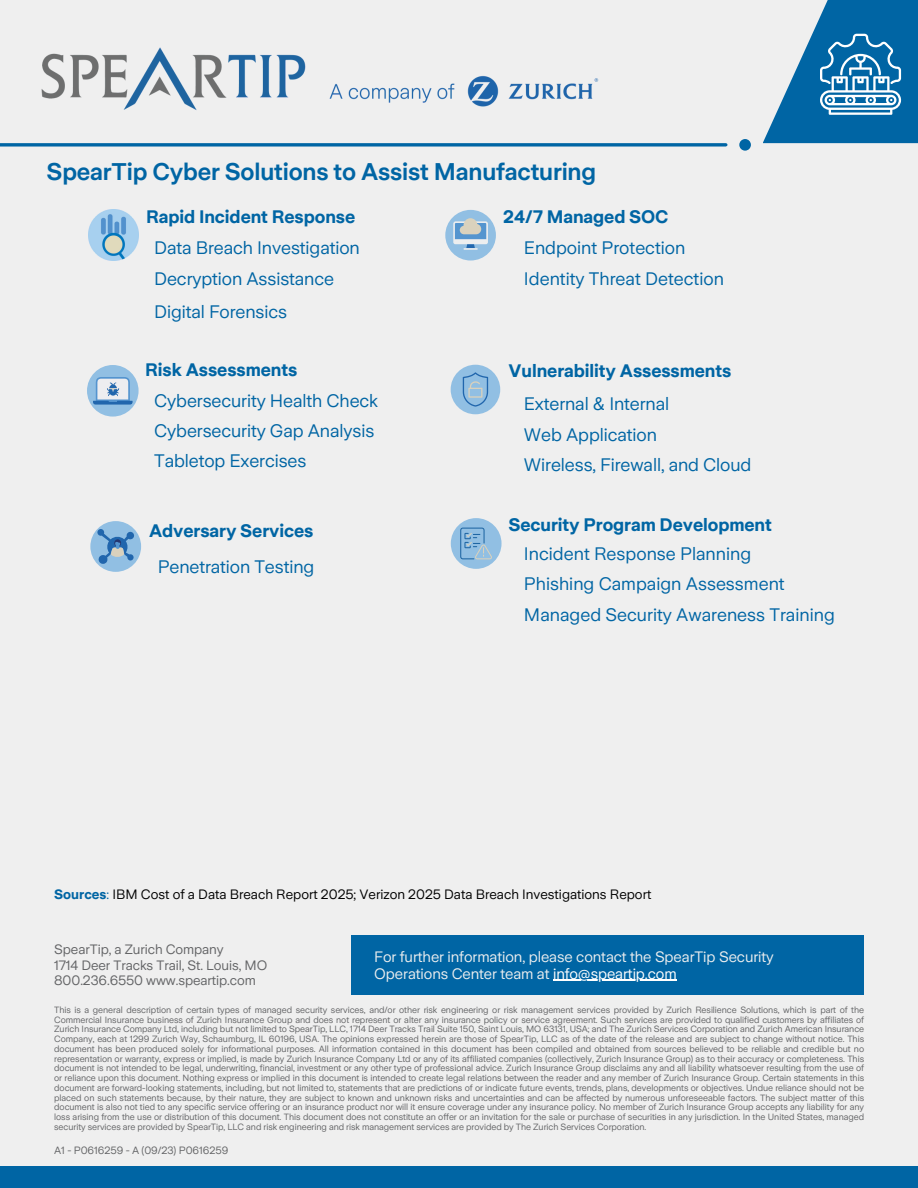
<style>
.page{position:relative;width:918px;height:1188px;background:#efefef}
.page>*{position:absolute;margin:0;border:0;box-sizing:border-box;transform-origin:0 0}
.t1{font:600 24px "Zurich Sans";letter-spacing:-.01em;color:#0065a4}
.t2{font:18px "Zurich Sans";letter-spacing:-.005em;color:#0065a4}
.t3{font:700 18px "Zurich Sans";letter-spacing:-.005em;color:#0065a4}
.t4{font:15px/16.8px "Zurich Sans";letter-spacing:-.005em;color:#eceeef}
.t5{font:13.5px/15.8px "Zurich Sans";letter-spacing:-.005em;color:#636466}
.t6{font:13.5px "Zurich Sans";color:#000}
.t7{font:10.5px "Zurich Sans";letter-spacing:-.005em;color:#636466}
.t8{font:9px/9.8px "Zurich Sans";letter-spacing:-.005em;color:#636466;text-align:justify}
.s1{font-weight:700;color:#0065a4}
.s2{color:#0065a4}
.s3{color:#fff}
</style>
<div class="page">
<div style="left:739px;top:139px;width:12px;height:12px;background:#0065a4"></div>
<svg style="left:763px;top:0;width:155px;height:143px;fill:#0065a4"></svg>
<div style="left:0;top:1166px;width:918px;height:22px;background:#0065a4"></div>
<svg style="left:820px;top:34px;width:81px;height:81px"></svg>
<svg style="left:0;top:143px;width:726px;height:4px"></svg>
<img style="left:41px;top:47px;width:558px;height:63px">
<svg style="left:451px;top:365px;width:49px;height:49px"></svg>
<div style="left:457px;top:372px;width:36px;height:35px;background:#91bfe3"></div>
<svg style="left:463px;top:372px;width:25px;height:34px"></svg>
<svg style="left:87px;top:365px;width:52px;height:52px;fill:#91bfe3"></svg>
<svg style="left:96px;top:377px;width:34px;height:24px"></svg>
<div style="left:97px;top:379px;width:31px;height:20px;background:#ededf0"></div>
<svg style="left:93px;top:401px;width:40px;height:4px"></svg>
<svg style="left:107px;top:388px;width:12px;height:8px"></svg>
<svg style="left:109px;top:383px;width:8px;height:5px"></svg>
<svg style="left:451px;top:518px;width:51px;height:51px"></svg>
<svg style="left:458px;top:526px;width:37px;height:35px"></svg>
<svg style="left:460px;top:528px;width:32px;height:31px"></svg>
<svg style="left:90px;top:521px;width:51px;height:51px"></svg>
<svg style="left:97px;top:529px;width:37px;height:35px"></svg>
<div style="left:111px;top:548px;width:13px;height:9px;background:#d9d1bd"></div>
<div style="left:114px;top:539px;width:7px;height:8px;background:#243670"></div>
<svg style="left:115px;top:542px;width:5px;height:7px"></svg>
<img style="left:88px;top:210px;width:51px;height:51px">
<div style="left:445px;top:210px;width:51px;height:51px;background:#91bfe3;border-radius:50%"></div>
<svg style="left:453px;top:218px;width:35px;height:32px"></svg>
<div style="left:352px;top:935px;width:512px;height:60px;background:#0065a4"></div>
<hr style="left:553px;top:980px;width:124px;height:1px;background:#fff">
<h2 class="t1" style="left:47px;top:159px;width:551px">SpearTip Cyber Solutions to Assist Manufacturing</h2>
<h2 class="t3" style="left:146px;top:207px;width:211px">Rapid Incident Response</h2>
<h2 class="t3" style="left:503px;top:207px;width:167px">24/7 Managed SOC</h2>
<h2 class="t2" style="left:524px;top:238px;width:163px">Endpoint Protection</h2>
<h2 class="t2" style="left:524px;top:269px;width:201px">Identity Threat Detection</h2>
<p class="t2" style="left:154px;top:238px;width:207px">Data Breach Investigation</p>
<h2 class="t2" style="left:154px;top:269px;width:181px">Decryption Assistance</h2>
<h2 class="t2" style="left:154px;top:302px;width:135px">Digital Forensics</h2>
<p class="t3" style="left:145px;top:360px;width:154px">Risk Assessments</p>
<h2 class="t2" style="left:154px;top:391px;width:226px">Cybersecurity Health Check</h2>
<h2 class="t2" style="left:154px;top:420px;width:222px">Cybersecurity Gap Analysis</h2>
<h2 class="t2" style="left:154px;top:451px;width:154px">Tabletop Exercises</h2>
<h2 class="t3" style="left:149px;top:521px;width:166px">Adversary Services</h2>
<h2 class="t2" style="left:158px;top:556px;width:158px">Penetration Testing</h2>
<p class="t3" style="left:509px;top:361px;width:224px">Vulnerability Assessments</p>
<h1 class="t2" style="left:524px;top:394px;width:147px">External &amp; Internal</h1>
<p class="t2" style="left:524px;top:425px;width:135px">Web Application</p>
<p class="t2" style="left:524px;top:455px;width:229px">Wireless, Firewall, and Cloud</p>
<h2 class="t3" style="left:509px;top:515px;width:265px">Security Program Development</h2>
<h2 class="t2" style="left:524px;top:544px;width:229px">Incident Response Planning</h2>
<h2 class="t2" style="left:524px;top:574px;width:262px">Phishing Campaign Assessment</h2>
<h2 class="t2" style="left:524px;top:605px;width:312px">Managed Security Awareness Training</h2>
<h2 class="t6" style="left:54px;top:887px;width:599px"><span class="s1">Sources</span><span class="s2">:</span> IBM Cost of a Data Breach Report 2025; Verizon 2025 Data Breach Investigations Report</h2>
<h2 class="t5" style="left:54px;top:941px;width:215px">SpearTip, a Zurich Company<br>1714 Deer Tracks Trail, St. Louis, MO<br>800.236.6550 www.speartip.com</h2>
<p class="t8" style="left:54px;top:1005px;width:811px">This is a general description of certain types of managed security services, and/or other risk engineering or risk management services provided by Zurich Resilience Solutions, which is part of the Commercial Insurance business of Zurich Insurance Group and does not represent or alter any insurance policy or service agreement. Such services are provided to qualified customers by affiliates of Zurich Insurance Company Ltd, including but not limited to SpearTip, LLC, 1714 Deer Tracks Trail Suite 150, Saint Louis, MO 63131, USA; and The Zurich Services Corporation and Zurich American Insurance Company, each at 1299 Zurich Way, Schaumburg, IL 60196, USA. The opinions expressed herein are those of SpearTip, LLC as of the date of the release and are subject to change without notice. This document has been produced solely for informational purposes. All information contained in this document has been compiled and obtained from sources believed to be reliable and credible but no representation or warranty, express or implied, is made by Zurich Insurance Company Ltd or any of its affiliated companies (collectively, Zurich Insurance Group) as to their accuracy or completeness. This document is not intended to be legal, underwriting, financial, investment or any other type of professional advice. Zurich Insurance Group disclaims any and all liability whatsoever resulting from the use of or reliance upon this document. Nothing express or implied in this document is intended to create legal relations between the reader and any member of Zurich Insurance Group. Certain statements in this document are forward-looking statements, including, but not limited to, statements that are predictions of or indicate future events, trends, plans, developments or objectives. Undue reliance should not be placed on such statements because, by their nature, they are subject to known and unknown risks and uncertainties and can be affected by numerous unforeseeable factors. The subject matter of this document is also not tied to any specific service offering or an insurance product nor will it ensure coverage under any insurance policy. No member of Zurich Insurance Group accepts any liability for any loss arising from the use or distribution of this document. This document does not constitute an offer or an invitation for the sale or purchase of securities in any jurisdiction. In the United States, managed security services are provided by SpearTip, LLC and risk engineering and risk management services are provided by The Zurich Services Corporation.</p>
<p class="t7" style="left:54px;top:1144px;width:176px">A1 - P0616259 - A (09/23) P0616259</p>
<p class="t4" style="left:374px;top:948px;width:401px">For further information, please contact the SpearTip Security<br>Operations Center team at <span class="s3">info@speartip.com</span></p>
</div>
